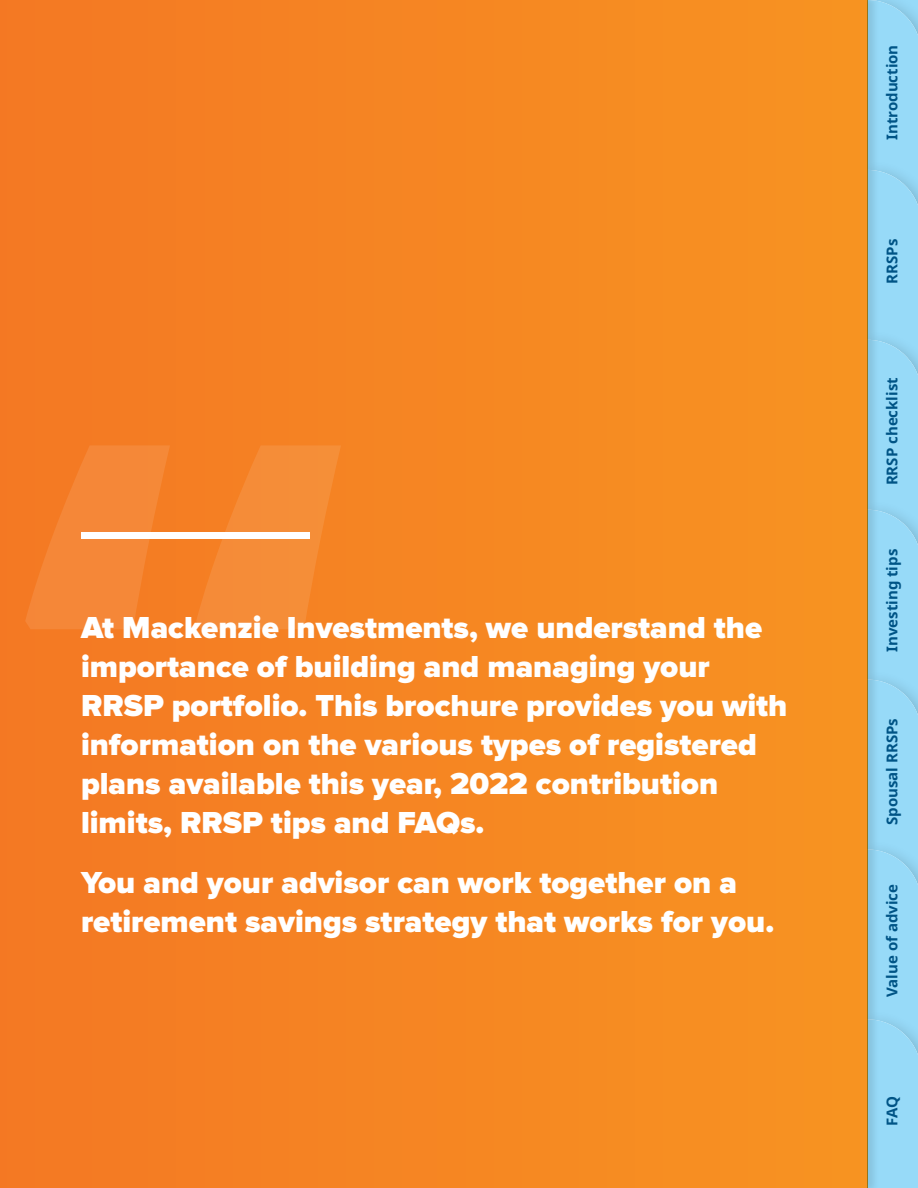
<style>
.page{position:relative;width:918px;height:1188px;background:#fff}
.page>*{position:absolute;margin:0;border:0;box-sizing:border-box;transform-origin:0 0}
.t1{font:700 750px "Noto Sans";color:#fff}
.Opening_blurb{font:900 31.5px/39px "Proxima Nova";color:#fff}
.t2{font:700 15px "Noto Sans";color:#005486}
</style>
<div class="page">
<div style="left:880px;top:0;width:38px;height:1188px;background:#97daf8"></div>
<div style="left:814px;top:0;width:66px;height:1188px;background:#000;opacity:.1"></div>
<div style="left:0;top:0;width:867px;height:1188px;background:linear-gradient(to right,#f47824,#f79421)"></div>
<div style="left:82px;top:532px;width:228px;height:6px;background:#fff"></div>
<h1 class="t1" style="left:16px;top:179px;width:335px">“</h1>
<p class="Opening_blurb" style="left:81px;top:610px;width:708px">At Mackenzie Investments, we understand the importance of building and managing your RRSP portfolio. This brochure provides you with information on the various types of registered plans available this year, 2022 contribution limits, RRSP tips and FAQs.</p>
<p class="Opening_blurb" style="left:81px;top:864px;width:695px">You and your advisor can work together on a retirement savings strategy that works for you.</p>
<p class="t2" style="left:882px;top:140px;width:97px;rotate:-90deg">Introduction</p>
<p class="t2" style="left:882px;top:284px;width:46px;rotate:-90deg">RRSPs</p>
<p class="t2" style="left:882px;top:485px;width:109px;rotate:-90deg">RRSP checklist</p>
<p class="t2" style="left:882px;top:652px;width:104px;rotate:-90deg">Investing tips</p>
<p class="t2" style="left:882px;top:825px;width:108px;rotate:-90deg">Spousal RRSPs</p>
<p class="t2" style="left:882px;top:997px;width:114px;rotate:-90deg">Value of advice</p>
<p class="t2" style="left:882px;top:1126px;width:31px;rotate:-90deg">FAQ</p>
</div>
